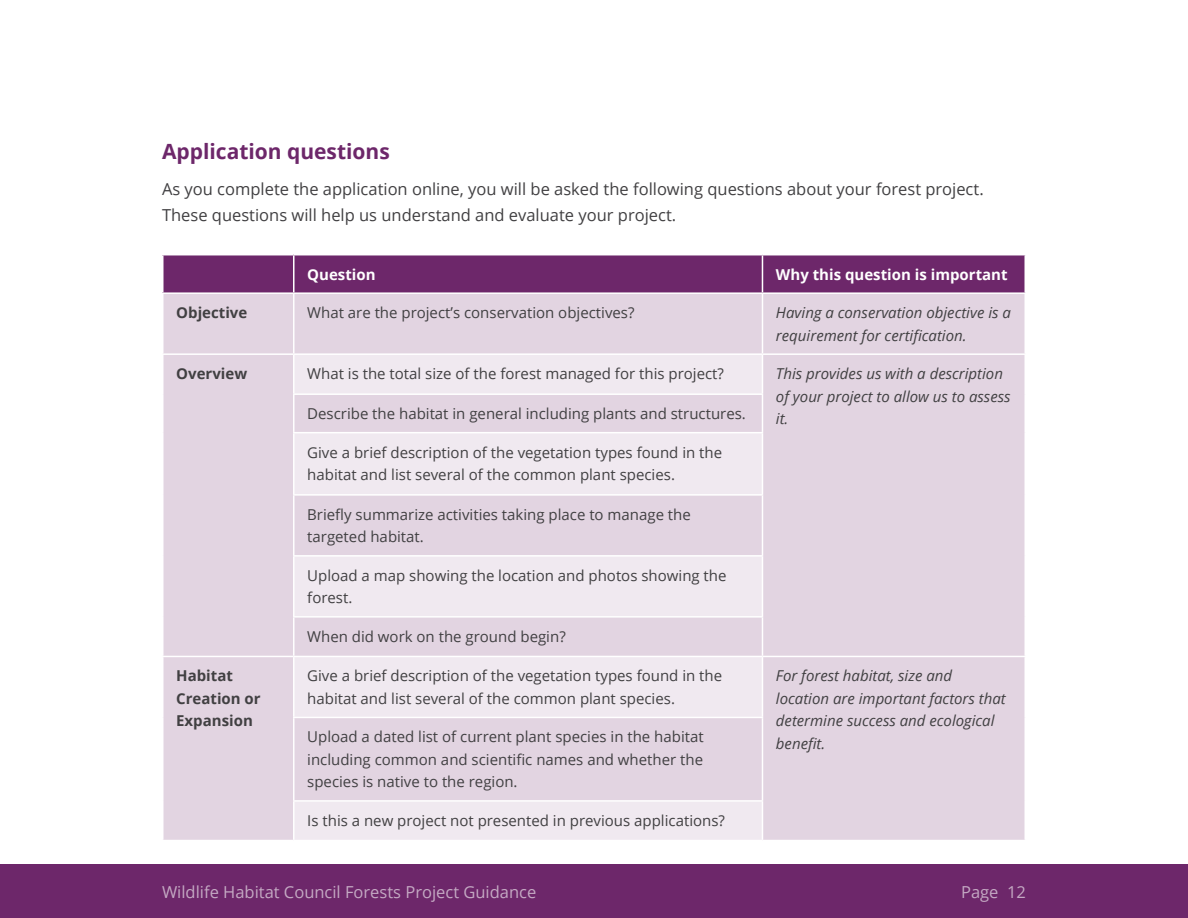
<style>
.page{position:relative;width:1188px;height:918px;background:#fff}
.page>*{position:absolute;margin:0;border:0;box-sizing:border-box;transform-origin:0 0}
.t1{font:700 21px "Open Sans";color:#6d276a}
.t2{font:16.5px/25.5px "Open Sans";color:#414042}
.t3{font:16.5px "Open Sans";color:#c4a9c3}
.t4{font:15px/22.5px "Open Sans";color:#414042}
.t5{font:italic 15px/22.5px "Open Sans";color:#414042}
.t6{font:700 15px/22.5px "Open Sans";color:#414042}
.t7{font:700 15px "Open Sans";color:#fff}
</style>
<div class="page">
<div style="left:0;top:864px;width:1188px;height:54px;background:#6d276a"></div>
<div style="left:163px;top:255px;width:131px;height:38px;background:#6d276a"></div>
<div style="left:295px;top:255px;width:730px;height:37px;background:#6d276a"></div>
<div style="left:164px;top:294px;width:861px;height:546px;background:#e2d4e1"></div>
<svg style="left:295px;top:355px;width:467px;height:485px;background:#e9dfe9"></svg>
<hr style="left:293px;top:294px;width:2px;height:59px;background:#fff">
<hr style="left:762px;top:294px;width:1px;height:59px;background:#fff">
<hr style="left:162px;top:353px;width:132px;height:2px;background:#fff">
<hr style="left:293px;top:432px;width:470px;height:1px;background:#fff">
<hr style="left:293px;top:494px;width:470px;height:2px;background:#fff">
<hr style="left:293px;top:555px;width:470px;height:2px;background:#fff">
<hr style="left:293px;top:616px;width:470px;height:2px;background:#fff">
<hr style="left:294px;top:656px;width:468px;height:1px;background:#fff">
<hr style="left:293px;top:717px;width:470px;height:1px;background:#fff">
<hr style="left:293px;top:800px;width:470px;height:2px;background:#fff">
<hr style="left:293px;top:395px;width:2px;height:37px;background:#fff">
<hr style="left:293px;top:433px;width:2px;height:61px;background:#fff">
<hr style="left:293px;top:496px;width:2px;height:59px;background:#fff">
<hr style="left:293px;top:557px;width:2px;height:59px;background:#fff">
<hr style="left:294px;top:353px;width:468px;height:2px;background:#fff">
<hr style="left:293px;top:355px;width:2px;height:38px;background:#fff">
<hr style="left:293px;top:393px;width:470px;height:2px;background:#fff">
<hr style="left:762px;top:353px;width:264px;height:2px;background:#fff">
<hr style="left:762px;top:355px;width:1px;height:38px;background:#fff">
<hr style="left:762px;top:395px;width:1px;height:37px;background:#fff">
<hr style="left:762px;top:433px;width:1px;height:61px;background:#fff">
<hr style="left:762px;top:496px;width:1px;height:59px;background:#fff">
<hr style="left:762px;top:557px;width:1px;height:59px;background:#fff">
<hr style="left:762px;top:618px;width:1px;height:38px;background:#fff">
<hr style="left:762px;top:656px;width:264px;height:1px;background:#fff">
<hr style="left:762px;top:657px;width:1px;height:60px;background:#fff">
<hr style="left:762px;top:718px;width:1px;height:82px;background:#fff">
<hr style="left:762px;top:802px;width:1px;height:38px;background:#fff">
<hr style="left:162px;top:255px;width:2px;height:37px;background:#fff">
<hr style="left:293px;top:255px;width:2px;height:37px;background:#fff">
<hr style="left:762px;top:255px;width:1px;height:37px;background:#fff">
<hr style="left:162px;top:292px;width:132px;height:2px;background:#fff">
<hr style="left:293px;top:618px;width:2px;height:38px;background:#fff">
<hr style="left:162px;top:656px;width:132px;height:1px;background:#fff">
<hr style="left:293px;top:657px;width:2px;height:60px;background:#fff">
<hr style="left:293px;top:718px;width:2px;height:82px;background:#fff">
<hr style="left:293px;top:802px;width:2px;height:38px;background:#fff">
<h1 class="t1" style="left:162px;top:143px;width:229px">Application questions</h1>
<p class="t2" style="left:162px;top:178px;width:823px">As you complete the application online, you will be asked the following questions about your forest project.<br>These questions will help us understand and evaluate your project.</p>
<p class="t7" style="left:307px;top:268px;width:70px">Question</p>
<p class="t7" style="left:776px;top:268px;width:233px">Why this question is important</p>
<p class="t6" style="left:176px;top:303px;width:73px">Objective</p>
<p class="t4" style="left:307px;top:303px;width:329px">What are the project’s conservation objectives?</p>
<p class="t5" style="left:776px;top:303px;width:236px">Having a conservation objective is a requirement for certification.</p>
<p class="t6" style="left:176px;top:364px;width:72px">Overview</p>
<p class="t4" style="left:307px;top:364px;width:418px">What is the total size of the forest managed for this project?</p>
<p class="t5" style="left:776px;top:364px;width:236px">This provides us with a description of your project to allow us to assess</p>
<p class="t4" style="left:307px;top:404px;width:440px">Describe the habitat in general including plants and structures.</p>
<p class="t5" style="left:776px;top:409px;width:14px">it.</p>
<p class="t4" style="left:307px;top:442px;width:416px">Give a brief description of the vegetation types found in the habitat and list several of the common plant species.</p>
<p class="t4" style="left:307px;top:503px;width:385px">Briefly summarize activities taking place to manage the targeted habitat.</p>
<p class="t4" style="left:307px;top:566px;width:421px">Upload a map showing the location and photos showing the forest.</p>
<p class="t4" style="left:307px;top:627px;width:260px">When did work on the ground begin?</p>
<p class="t6" style="left:176px;top:666px;width:86px">Habitat<br>Creation or<br>Expansion</p>
<p class="t4" style="left:307px;top:666px;width:416px">Give a brief description of the vegetation types found in the habitat and list several of the common plant species.</p>
<p class="t5" style="left:776px;top:666px;width:231px">For forest habitat, size and location are important factors that determine success and ecological benefit.</p>
<p class="t4" style="left:307px;top:727px;width:398px;text-align:justify">Upload a dated list of current plant species in the habitat including common and scientific names and whether the species is native to the region.</p>
<p class="t4" style="left:307px;top:811px;width:419px">Is this a new project not presented in previous applications?</p>
<p class="t3" style="left:162px;top:886px;width:376px">Wildlife Habitat Council Forests Project Guidance</p>
<p class="t3" style="left:961px;top:886px;width:66px">Page 12</p>
</div>
